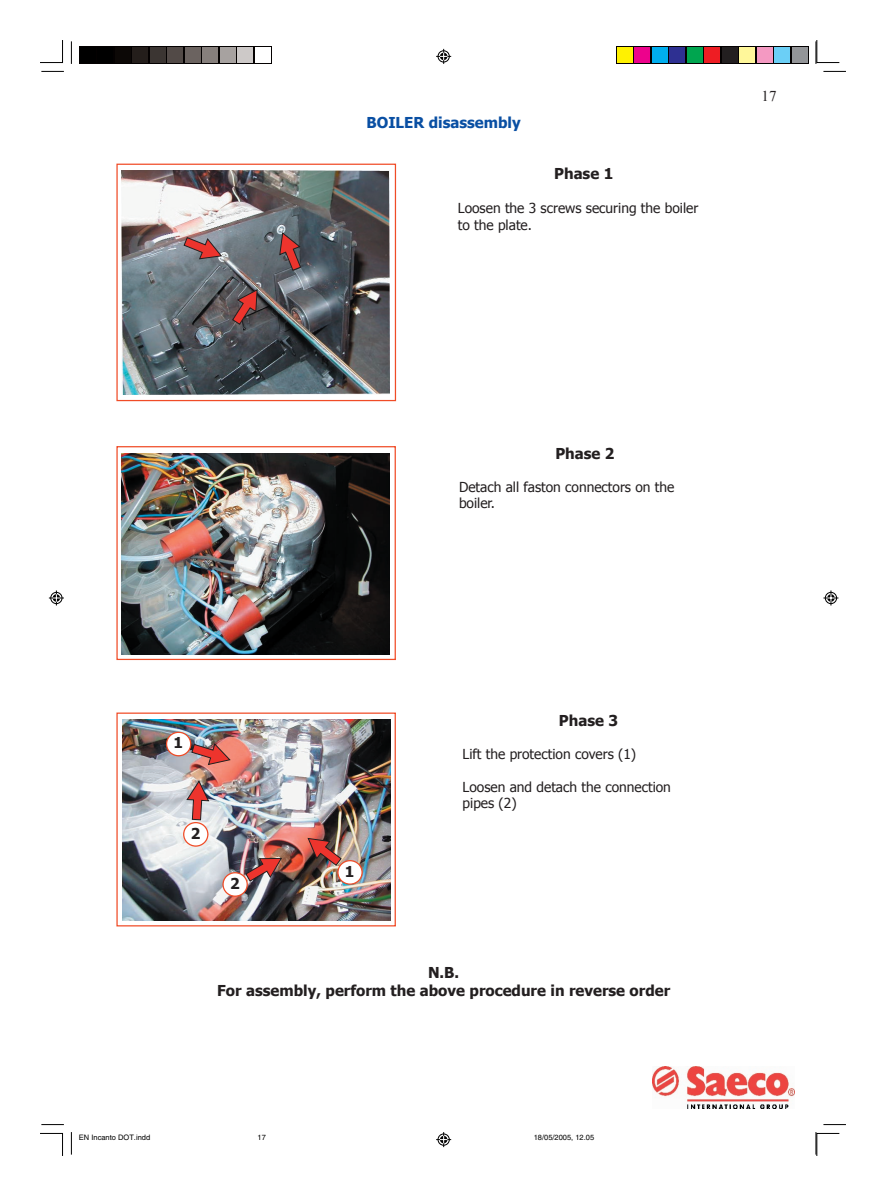
<style>
.page{position:relative;width:886px;height:1196px;background:#fff}
.page>*{position:absolute;margin:0;border:0;box-sizing:border-box;transform-origin:0 0}
.t1{font:700 15px/18px "Tahoma";color:#231f20;text-align:center}
.t2{font:700 15px "Tahoma";color:#094fa3}
.t3{font:15px "Times New Roman";color:#231f20}
.t4{font:13.75px/16.5px "Tahoma";color:#231f20}
.t5{font:7.5px "Helvetica";color:#000}
</style>
<div class="page">
<img style="left:652px;top:1066px;width:142px;height:41px">
<img style="left:121px;top:170px;width:268px;height:224px">
<hr style="left:116px;top:164px;width:2px;height:236px;background:#f04c27">
<hr style="left:117px;top:400px;width:278px;height:1px;background:#f04c27">
<hr style="left:395px;top:164px;width:1px;height:236px;background:#f04c27">
<hr style="left:117px;top:163px;width:278px;height:2px;background:#f04c27">
<img style="left:121px;top:453px;width:268px;height:201px">
<hr style="left:116px;top:446px;width:2px;height:213px;background:#f04c27">
<hr style="left:117px;top:658px;width:278px;height:2px;background:#f04c27">
<hr style="left:394px;top:446px;width:2px;height:213px;background:#f04c27">
<hr style="left:117px;top:446px;width:278px;height:1px;background:#f04c27">
<svg style="left:226px;top:282px;width:42px;height:47px"></svg>
<svg style="left:180px;top:230px;width:47px;height:37px"></svg>
<svg style="left:271px;top:227px;width:37px;height:47px"></svg>
<img style="left:123px;top:719px;width:267px;height:201px">
<hr style="left:116px;top:713px;width:2px;height:212px;background:#f04c27">
<hr style="left:117px;top:925px;width:278px;height:1px;background:#f04c27">
<hr style="left:394px;top:713px;width:2px;height:212px;background:#f04c27">
<hr style="left:117px;top:712px;width:278px;height:1px;background:#f04c27">
<img style="left:299px;top:827px;width:63px;height:57px">
<img style="left:166px;top:731px;width:69px;height:40px">
<img style="left:222px;top:846px;width:67px;height:50px">
<svg style="left:183px;top:778px;width:28px;height:68px"></svg>
<svg style="left:79px;top:46px;width:192px;height:18px"></svg>
<div style="left:80px;top:48px;width:15px;height:15px;background:#000"></div>
<div style="left:98px;top:48px;width:15px;height:15px;background:#000"></div>
<div style="left:115px;top:48px;width:15px;height:15px;background:#0c0806"></div>
<div style="left:133px;top:48px;width:15px;height:15px;background:#241e1b"></div>
<div style="left:150px;top:48px;width:15px;height:15px;background:#3b3532"></div>
<div style="left:168px;top:48px;width:15px;height:15px;background:#524a47"></div>
<div style="left:185px;top:48px;width:15px;height:15px;background:#6b6360"></div>
<div style="left:203px;top:48px;width:15px;height:15px;background:#867f7c"></div>
<div style="left:220px;top:48px;width:15px;height:15px;background:#a7a2a0"></div>
<div style="left:238px;top:48px;width:15px;height:15px;background:#cdc9c8"></div>
<div style="left:255px;top:48px;width:15px;height:15px;background:#fff"></div>
<svg style="left:616px;top:46px;width:192px;height:18px"></svg>
<div style="left:617px;top:48px;width:15px;height:15px;background:#fff101"></div>
<div style="left:634px;top:48px;width:15px;height:15px;background:#ed028c"></div>
<div style="left:652px;top:48px;width:15px;height:15px;background:#00aeef"></div>
<div style="left:669px;top:48px;width:15px;height:15px;background:#2e3092"></div>
<div style="left:687px;top:48px;width:15px;height:15px;background:#00a54f"></div>
<div style="left:704px;top:48px;width:15px;height:15px;background:#ee1d23"></div>
<div style="left:722px;top:48px;width:15px;height:15px;background:#231f20"></div>
<div style="left:739px;top:48px;width:15px;height:15px;background:#fff79a"></div>
<div style="left:757px;top:48px;width:15px;height:15px;background:#f499c2"></div>
<div style="left:774px;top:48px;width:15px;height:15px;background:#6bcff6"></div>
<div style="left:792px;top:48px;width:15px;height:15px;background:#939598"></div>
<svg style="left:71px;top:41px;width:1px;height:23px"></svg>
<svg style="left:41px;top:71px;width:23px;height:1px"></svg>
<svg style="left:823px;top:71px;width:22px;height:1px"></svg>
<svg style="left:71px;top:1132px;width:1px;height:22px"></svg>
<svg style="left:41px;top:1124px;width:23px;height:1px"></svg>
<svg style="left:823px;top:1124px;width:22px;height:1px"></svg>
<svg style="left:40px;top:40px;width:23px;height:23px"></svg>
<svg style="left:815px;top:40px;width:24px;height:24px"></svg>
<svg style="left:40px;top:1132px;width:23px;height:23px"></svg>
<svg style="left:815px;top:1132px;width:24px;height:23px"></svg>
<svg style="left:436px;top:49px;width:15px;height:15px"></svg>
<svg style="left:436px;top:1132px;width:15px;height:14px"></svg>
<svg style="left:49px;top:590px;width:15px;height:15px"></svg>
<svg style="left:823px;top:590px;width:15px;height:15px"></svg>
<p class="t2" style="left:366px;top:112px;width:156px">BOILER disassembly</p>
<p class="t1" style="left:554px;top:163px;width:61px">Phase 1</p>
<p class="t4" style="left:458px;top:199px;width:242px">Loosen the 3 screws securing the boiler to the plate.</p>
<p class="t3" style="left:761px;top:86px;width:16px">17</p>
<p class="t1" style="left:555px;top:443px;width:61px">Phase 2</p>
<p class="t4" style="left:459px;top:477px;width:217px">Detach all faston connectors on the boiler.</p>
<p class="t1" style="left:173px;top:732px;width:11px">1</p>
<p class="t1" style="left:191px;top:823px;width:11px">2</p>
<p class="t1" style="left:230px;top:873px;width:11px">2</p>
<p class="t1" style="left:345px;top:861px;width:11px">1</p>
<p class="t1" style="left:559px;top:710px;width:61px">Phase 3</p>
<p class="t4" style="left:462px;top:744px;width:175px">Lift the protection covers (1)</p>
<p class="t4" style="left:462px;top:777px;width:210px">Loosen and detach the connection pipes (2)</p>
<p class="t1" style="left:217px;top:961px;width:454px">N.B.<br>For assembly, perform the above procedure in reverse order</p>
<p class="t5" style="left:79px;top:1132px;width:73px">EN Incanto DOT.indd</p>
<p class="t5" style="left:257px;top:1132px;width:10px">17</p>
<p class="t5" style="left:533px;top:1132px;width:62px">18/05/2005, 12.05</p>
</div>
